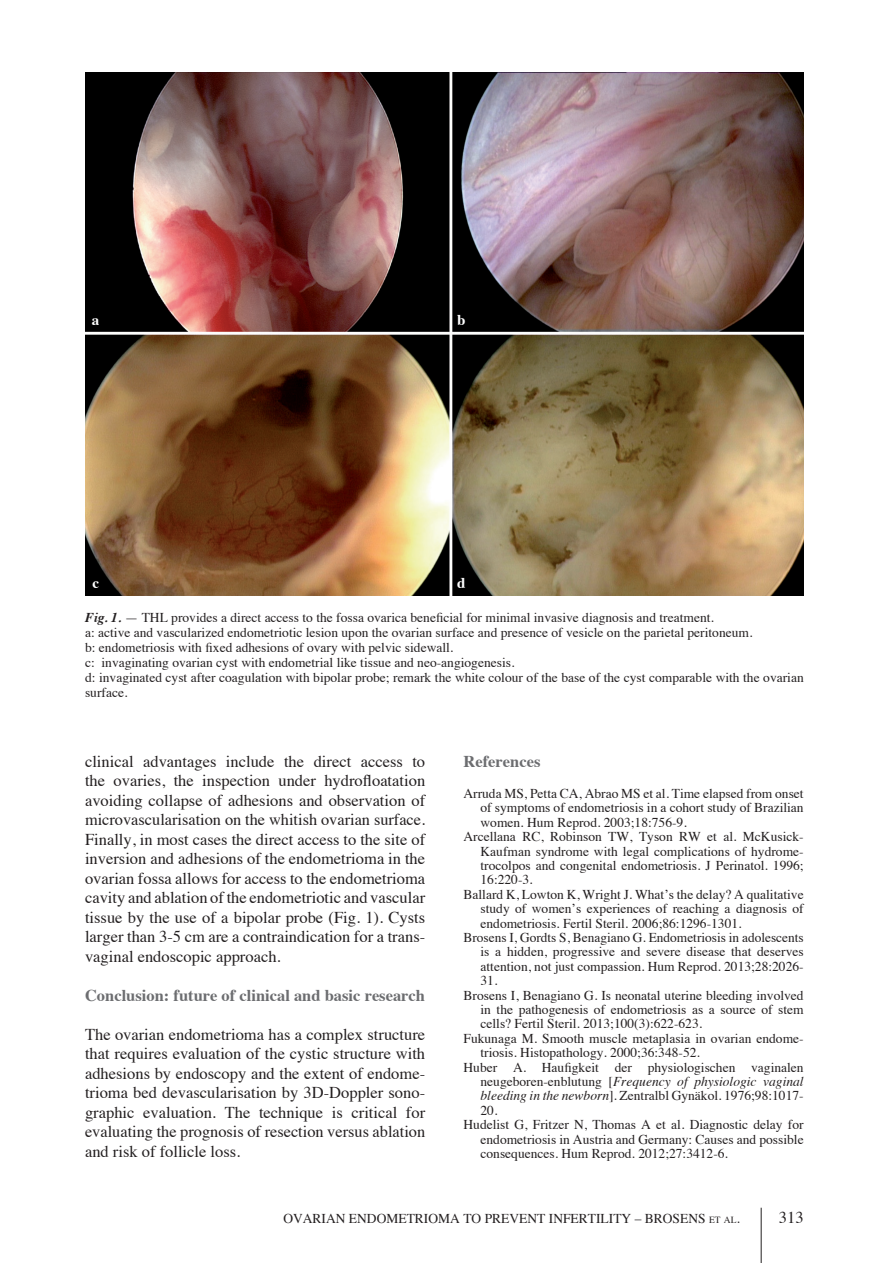
<style>
.page{position:relative;width:893px;height:1263px;background:#fff}
.page>*{position:absolute;margin:0;border:0;box-sizing:border-box;transform-origin:0 0}
.t1{font:16.5px/19.5px "Times";color:#231f20;text-align:justify}
.t2{font:700 16.5px "Times";color:#6c6d70}
.t3{font:700 15px "Times";color:#fff}
.t4{font:13.5px/15px "Times";color:#231f20}
.t5{font:italic 13.5px "Times";color:#231f20}
.t6{font:13.5px "Times";color:#231f20}
.t7{font:9.45px "Times";color:#231f20}
.s1{font-weight:700;font-style:italic}
.s2{font-style:normal}
.s3{font-style:italic}
.s4{font-size:13.5px}
</style>
<div class="page">
<hr style="left:761px;top:1208px;width:1px;height:55px;background:#231f20">
<img style="left:85px;top:72px;width:719px;height:523px">
<p class="t3" style="left:92px;top:305px;width:9px">a</p>
<p class="t3" style="left:92px;top:569px;width:8px">c</p>
<p class="t3" style="left:457px;top:305px;width:10px">b</p>
<p class="t3" style="left:457px;top:569px;width:10px">d</p>
<p class="t4" style="left:85px;top:609px;width:720px"><span class="s1">Fig. 1.</span> — THL provides a direct access to the fossa ovarica beneficial for minimal invasive diagnosis and treatment.<br>a: active and vascularized endometriotic lesion upon the ovarian surface and presence of vesicle on the parietal peritoneum.<br>b: endometriosis with fixed adhesions of ovary with pelvic sidewall.<br>c: invaginating ovarian cyst with endometrial like tissue and neo-angiogenesis.<br>d: invaginated cyst after coagulation with bipolar probe; remark the white colour of the base of the cyst comparable with the ovarian surface.</p>
<p class="t1" style="left:85px;top:750px;width:342px">clinical advantages include the direct access to the ovaries, the inspection under hydrofloatation avoiding collapse of adhesions and observation of microvascularisation on the whitish ovarian surface.<br>Finally, in most cases the direct access to the site of inversion and adhesions of the endometrioma in the ovarian fossa allows for access to the endometrioma cavity and ablation of the endometriotic and vascular tissue by the use of a bipolar probe (Fig. 1). Cysts larger than 3-5 cm are a contraindication for a trans&shy;vaginal endoscopic approach.</p>
<p class="t2" style="left:85px;top:979px;width:342px">Conclusion: future of clinical and basic research</p>
<p class="t1" style="left:85px;top:1023px;width:342px">The ovarian endometrioma has a complex structure that requires evaluation of the cystic structure with adhesions by endoscopy and the extent of endome&shy;trioma bed devascularisation by 3D-Doppler sono&shy;graphic evaluation. The technique is critical for evaluating the prognosis of resection versus ablation and risk of follicle loss.</p>
<p class="t2" style="left:463px;top:745px;width:78px">References</p>
<p class="t4" style="left:463px;top:785px;width:342px">Arruda MS, Petta CA, Abrao MS et al. Time elapsed from onset</p>
<p class="t4" style="left:480px;top:799px;width:325px">of symptoms of endometriosis in a cohort study of Brazilian</p>
<p class="t4" style="left:480px;top:814px;width:208px">women. Hum Reprod. 2003;18:756-9.</p>
<p class="t4" style="left:463px;top:828px;width:342px">Arcellana RC, Robinson TW, Tyson RW et al. McKusick-</p>
<p class="t4" style="left:480px;top:842px;width:325px">Kaufman syndrome with legal complications of hydrome-</p>
<p class="t4" style="left:480px;top:857px;width:325px">trocolpos and congenital endometriosis. J Perinatol. 1996;</p>
<p class="t4" style="left:480px;top:871px;width:54px">16:220-3.</p>
<p class="t4" style="left:463px;top:886px;width:342px">Ballard K, Lowton K, Wright J. What’s the delay? A qualitative</p>
<p class="t4" style="left:480px;top:900px;width:325px">study of women’s experiences of reaching a diagnosis of</p>
<p class="t4" style="left:480px;top:914px;width:263px">endometriosis. Fertil Steril. 2006;86:1296-1301.</p>
<p class="t4" style="left:463px;top:929px;width:342px">Brosens I, Gordts S, Benagiano G. Endometriosis in adolescents</p>
<p class="t4" style="left:480px;top:943px;width:325px">is a hidden, progressive and severe disease that deserves</p>
<p class="t4" style="left:480px;top:958px;width:325px">attention, not just compassion. Hum Reprod. 2013;28:2026-</p>
<p class="t4" style="left:480px;top:972px;width:18px">31.</p>
<p class="t4" style="left:463px;top:986px;width:342px">Brosens I, Benagiano G. Is neonatal uterine bleeding involved</p>
<p class="t4" style="left:480px;top:1001px;width:325px">in the pathogenesis of endometriosis as a source of stem</p>
<p class="t4" style="left:480px;top:1015px;width:223px">cells? Fertil Steril. 2013;100(3):622-623.</p>
<p class="t4" style="left:463px;top:1030px;width:342px">Fukunaga M. Smooth muscle metaplasia in ovarian endome-</p>
<p class="t4" style="left:480px;top:1044px;width:221px">triosis. Histopathology. 2000;36:348-52.</p>
<p class="t4" style="left:463px;top:1058px;width:342px">Huber A. Haufigkeit der physiologischen vaginalen</p>
<p class="t5" style="left:480px;top:1070px;width:325px"><span class="s2">neugeboren-enblutung [</span>Frequency of physiologic vaginal</p>
<p class="t4" style="left:480px;top:1087px;width:325px"><span class="s3">bleeding in the newborn</span>]. Zentralbl Gynäkol. 1976;98:1017-</p>
<p class="t4" style="left:480px;top:1102px;width:18px">20.</p>
<p class="t4" style="left:463px;top:1116px;width:342px">Hudelist G, Fritzer N, Thomas A et al. Diagnostic delay for</p>
<p class="t4" style="left:480px;top:1130px;width:325px">endometriosis in Austria and Germany: Causes and possible</p>
<p class="t4" style="left:480px;top:1145px;width:249px">consequences. Hum Reprod. 2012;27:3412-6.</p>
<p class="t6" style="left:283px;top:1206px;width:76px">OVARIAN ENDOMETR</p>
<p class="t6" style="left:424px;top:1206px;width:16px">IOMA</p>
<p class="t6" style="left:463px;top:1206px;width:66px">TO PREVENT</p>
<p class="t6" style="left:549px;top:1206px;width:32px">INFERT</p>
<p class="t6" style="left:596px;top:1206px;width:68px">ILITY – BROSENS</p>
<p class="t7" style="left:709px;top:1211px;width:32px">et al<span class="s4">.</span></p>
<p class="t1" style="left:779px;top:1206px;width:26px">313</p>
</div>
